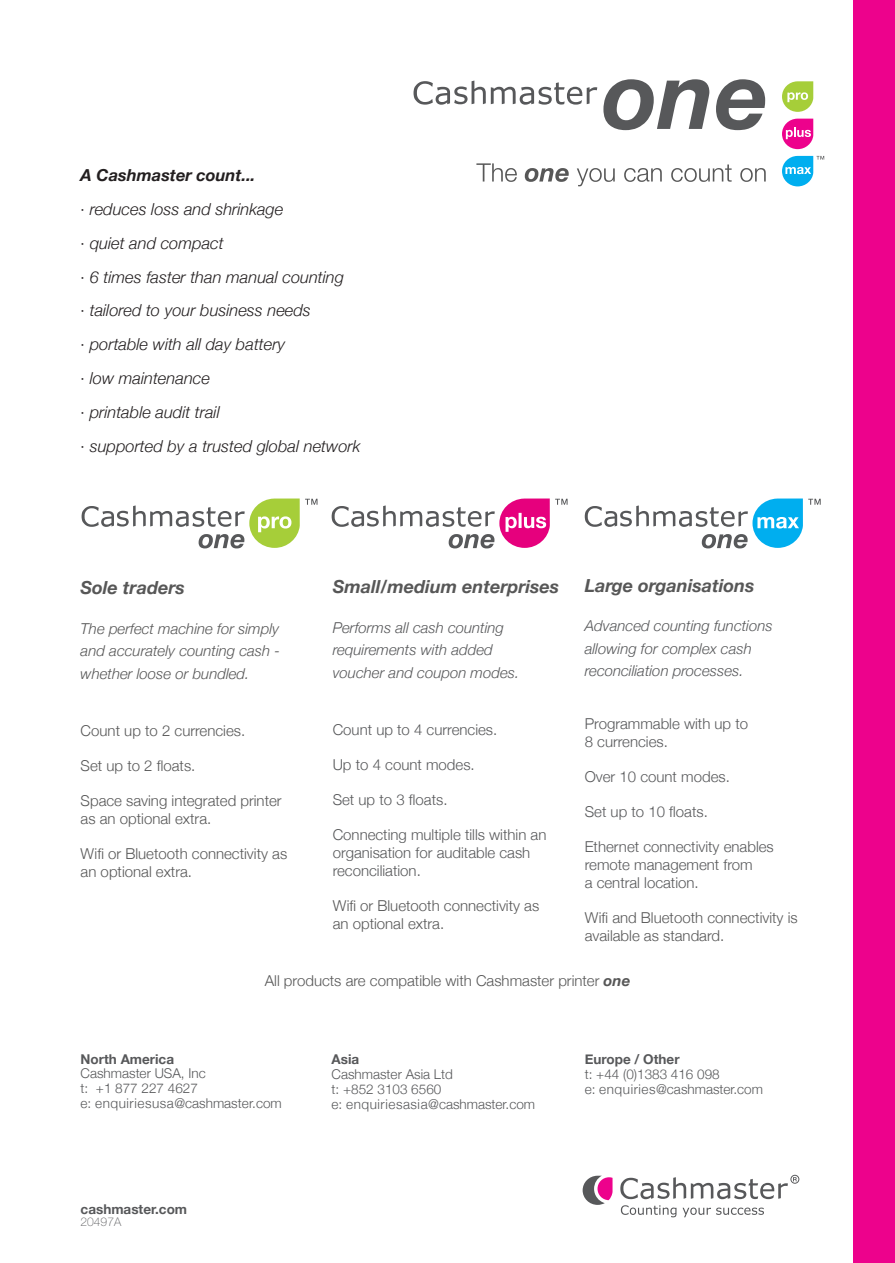
<style>
.page{position:relative;width:895px;height:1263px;background:#fff}
.page>*{position:absolute;margin:0;border:0;box-sizing:border-box;transform-origin:0 0}
.t1{font:italic 700 18px "Helvetica Neue";color:#575757}
.t2{font:italic 300 16.5px "Helvetica Neue";color:#231f20}
.t3{font:italic 700 16.5px "Helvetica Neue";color:#231f20}
.t4{font:300 15px/18px "Helvetica Neue";color:#575757}
.t5{font:300 15px/18px "Helvetica Neue";color:#57585a}
.t6{font:italic 300 15px/22.5px "Helvetica Neue";color:#57585a}
.t7{font:italic 300 15px/22.5px "Helvetica Neue";color:#575757;text-align:justify}
.t8{font:300 13.5px/15px "Helvetica Neue";color:#57585a}
.t9{font:700 13.5px "Helvetica Neue";color:#57585a}
.t10{font:300 13.5px "Helvetica Neue";letter-spacing:.04em;color:#57585a}
.t11{font:100 12px "Helvetica Neue";color:#57585a}
.s1{font-weight:700;font-style:italic}
.s2{font-weight:700}
</style>
<div class="page">
<svg style="left:331px;top:498px;width:236px;height:50px"></svg>
<svg style="left:82px;top:498px;width:235px;height:50px"></svg>
<svg style="left:584px;top:498px;width:236px;height:50px"></svg>
<svg style="left:603px;top:79px;width:106px;height:51px"></svg>
<svg style="left:716px;top:79px;width:49px;height:51px"></svg>
<svg style="left:413px;top:81px;width:184px;height:24px"></svg>
<svg style="left:782px;top:81px;width:31px;height:31px"></svg>
<svg style="left:782px;top:119px;width:31px;height:30px"></svg>
<svg style="left:782px;top:156px;width:42px;height:30px"></svg>
<svg style="left:476px;top:163px;width:289px;height:23px"></svg>
<svg style="left:582px;top:1175px;width:30px;height:29px"></svg>
<svg style="left:621px;top:1205px;width:143px;height:12px"></svg>
<svg style="left:620px;top:1174px;width:179px;height:25px"></svg>
<div style="left:852px;top:0;width:43px;height:1263px;background:#ed028c"></div>
<p class="t3" style="left:81px;top:162px;width:176px">A Cashmaster count...</p>
<p class="t2" style="left:81px;top:196px;width:204px">· reduces loss and shrinkage</p>
<p class="t2" style="left:81px;top:230px;width:145px">· quiet and compact</p>
<p class="t2" style="left:81px;top:264px;width:265px">· 6 times faster than manual counting</p>
<p class="t2" style="left:81px;top:297px;width:232px">· tailored to your business needs</p>
<p class="t2" style="left:81px;top:331px;width:206px">· portable with all day battery</p>
<p class="t2" style="left:81px;top:365px;width:131px">· low maintenance</p>
<p class="t2" style="left:81px;top:399px;width:141px">· printable audit trail</p>
<p class="t2" style="left:81px;top:433px;width:281px">· supported by a trusted global network</p>
<p class="t1" style="left:584px;top:570px;width:171px">Large organisations</p>
<p class="t6" style="left:584px;top:614px;width:189px">Advanced counting functions allowing for complex cash reconciliation processes.</p>
<p class="t5" style="left:584px;top:714px;width:165px">Programmable with up to<br>8 currencies.</p>
<p class="t5" style="left:584px;top:767px;width:147px">Over 10 count modes.</p>
<p class="t5" style="left:584px;top:802px;width:125px">Set up to 10 floats.</p>
<p class="t5" style="left:584px;top:837px;width:190px">Ethernet connectivity enables remote management from<br>a central location.</p>
<p class="t4" style="left:584px;top:908px;width:214px">Wifi and Bluetooth connectivity is available as standard.</p>
<p class="t4" style="left:265px;top:970px;width:367px">All products are compatible with Cashmaster printer <span class="s1">one</span></p>
<p class="t1" style="left:333px;top:572px;width:228px">Small/medium enterprises</p>
<p class="t6" style="left:333px;top:615px;width:188px">Performs all cash counting requirements with added voucher and coupon modes.</p>
<p class="t1" style="left:81px;top:573px;width:106px">Sole traders</p>
<p class="t7" style="left:81px;top:616px;width:201px">The perfect machine for simply and accurately counting cash - whether loose or bundled.</p>
<p class="t5" style="left:333px;top:720px;width:166px">Count up to 4 currencies.</p>
<p class="t5" style="left:333px;top:755px;width:143px">Up to 4 count modes.</p>
<p class="t5" style="left:333px;top:790px;width:116px">Set up to 3 floats.</p>
<p class="t5" style="left:333px;top:825px;width:215px">Connecting multiple tills within an organisation for auditable cash reconciliation.</p>
<p class="t4" style="left:333px;top:896px;width:208px">Wifi or Bluetooth connectivity as an optional extra.</p>
<p class="t4" style="left:81px;top:721px;width:166px">Count up to 2 currencies.</p>
<p class="t4" style="left:81px;top:756px;width:116px">Set up to 2 floats.</p>
<p class="t4" style="left:81px;top:791px;width:202px">Space saving integrated printer as an optional extra.</p>
<p class="t4" style="left:81px;top:844px;width:208px">Wifi or Bluetooth connectivity as an optional extra.</p>
<p class="t8" style="left:81px;top:1050px;width:203px"><span class="s2">North America<br></span>Cashmaster USA, Inc<br>t: +1 877 227 4627<br>e: enquiriesusa@cashmaster.com</p>
<p class="t9" style="left:81px;top:1196px;width:108px">cashmaster.com</p>
<p class="t11" style="left:81px;top:1215px;width:42px">20497A</p>
<p class="t9" style="left:331px;top:1046px;width:29px">Asia</p>
<p class="t8" style="left:331px;top:1065px;width:123px">Cashmaster Asia Ltd</p>
<p class="t8" style="left:331px;top:1080px;width:111px">t: +852 3103 6560</p>
<p class="t10" style="left:331px;top:1092px;width:205px">e: enquiriesasia@cashmaster.com</p>
<p class="t9" style="left:584px;top:1046px;width:96px">Europe / Other</p>
<p class="t8" style="left:584px;top:1065px;width:136px">t: +44 (0)1383 416 098</p>
<p class="t8" style="left:584px;top:1080px;width:180px">e: enquiries@cashmaster.com</p>
</div>
